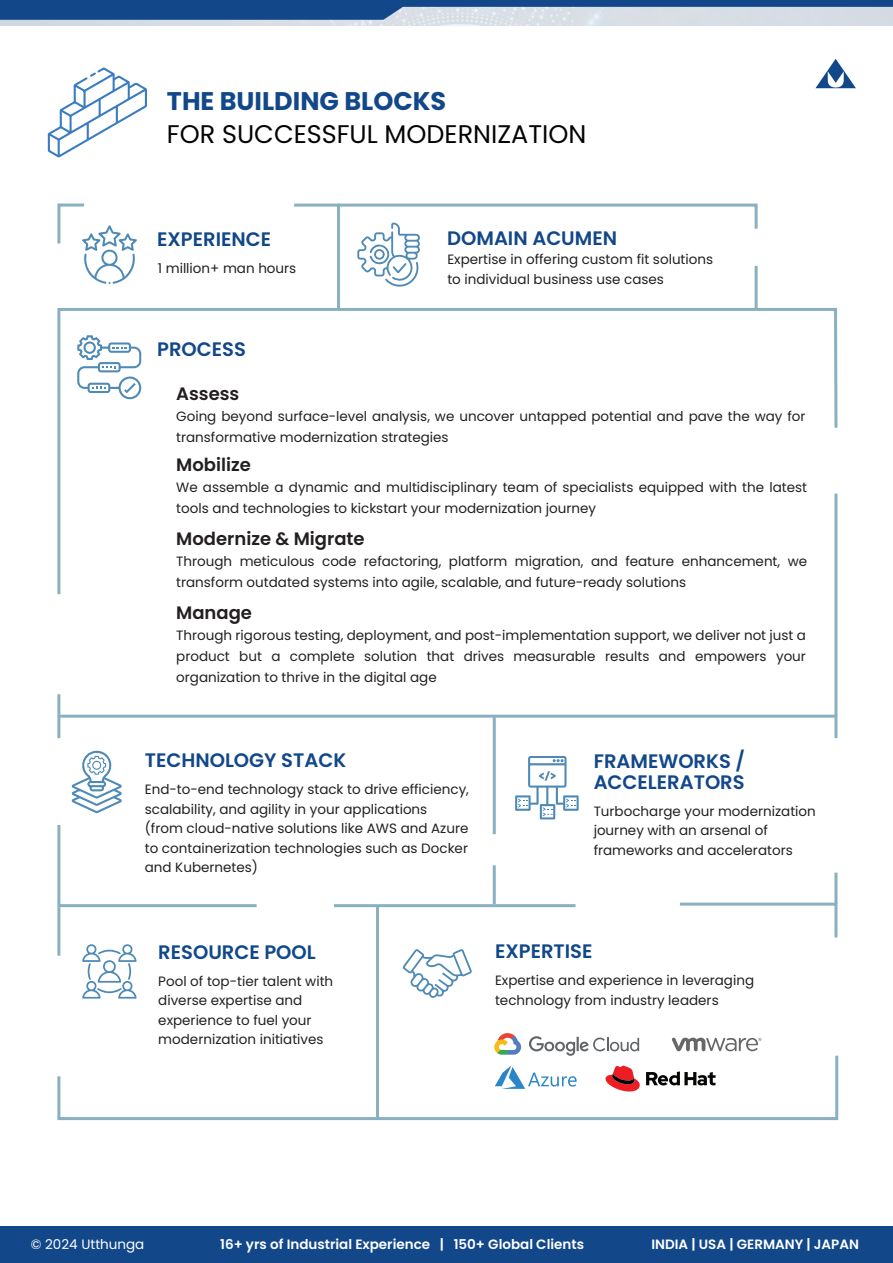
<style>
.page{position:relative;width:893px;height:1263px;background:#fff}
.page>*{position:absolute;margin:0;border:0;box-sizing:border-box;transform-origin:0 0}
.t1{font:25.5px "Poppins";color:#040503}
.t2{font:700 25.5px "Poppins";color:#12488a}
.t3{font:600 19.5px/21px "Poppins";color:#12488a}
.t4{font:600 18px "Poppins";color:#231f20}
.t5{font:13.5px/19.5px "Poppins";color:#231f20}
.t6{font:600 13.5px "Poppins";color:#fff}
.t7{font:13.5px "Poppins";color:#fff}
</style>
<div class="page">
<svg style="left:48px;top:67px;width:99px;height:91px"></svg>
<svg style="left:815px;top:59px;width:41px;height:29px"></svg>
<img style="left:0;top:20px;width:893px;height:6px">
<svg style="left:0;top:0;width:893px;height:20px;background:#5b7fac"></svg>
<div style="left:0;top:1226px;width:893px;height:37px;background:#12488a"></div>
<svg style="left:494px;top:1033px;width:27px;height:20px"></svg>
<svg style="left:529px;top:1036px;width:110px;height:17px"></svg>
<svg style="left:672px;top:1037px;width:89px;height:14px"></svg>
<svg style="left:403px;top:949px;width:69px;height:49px"></svg>
<svg style="left:515px;top:756px;width:64px;height:63px"></svg>
<svg style="left:82px;top:944px;width:55px;height:54px"></svg>
<svg style="left:72px;top:750px;width:50px;height:63px"></svg>
<svg style="left:57px;top:203px;width:80px;height:81px"></svg>
<hr style="left:337px;top:204px;width:3px;height:106px;background:#89b0c0">
<svg style="left:57px;top:306px;width:781px;height:291px"></svg>
<hr style="left:59px;top:715px;width:777px;height:3px;background:#89b0c0">
<hr style="left:493px;top:715px;width:3px;height:119px;background:#89b0c0">
<hr style="left:376px;top:906px;width:3px;height:212px;background:#89b0c0">
<svg style="left:57px;top:1053px;width:782px;height:68px"></svg>
<svg style="left:57px;top:825px;width:200px;height:84px"></svg>
<svg style="left:294px;top:203px;width:464px;height:84px"></svg>
<svg style="left:680px;top:901px;width:158px;height:37px"></svg>
<hr style="left:334px;top:904px;width:242px;height:3px;background:#89b0c0">
<hr style="left:493px;top:865px;width:3px;height:39px;background:#89b0c0">
<hr style="left:834px;top:873px;width:3px;height:31px;background:#89b0c0">
<hr style="left:57px;top:907px;width:3px;height:49px;background:#89b0c0">
<hr style="left:755px;top:266px;width:3px;height:43px;background:#89b0c0">
<hr style="left:57px;top:694px;width:3px;height:44px;background:#89b0c0">
<hr style="left:834px;top:494px;width:3px;height:244px;background:#89b0c0">
<h1 class="t2" style="left:167px;top:86px;width:281px">THE BUILDING BLOCKS</h1>
<h1 class="t1" style="left:167px;top:119px;width:421px">FOR SUCCESSFUL MODERNIZATION</h1>
<h2 class="t3" style="left:157px;top:229px;width:115px">EXPERIENCE</h2>
<p class="t5" style="left:158px;top:258px;width:140px">1 million+ man hours</p>
<h2 class="t3" style="left:157px;top:339px;width:90px">PROCESS</h2>
<h2 class="t3" style="left:447px;top:228px;width:171px">DOMAIN ACUMEN</h2>
<p class="t5" style="left:447px;top:250px;width:267px">Expertise in offering custom fit solutions to individual business use cases</p>
<h3 class="t4" style="left:176px;top:383px;width:65px">Assess</h3>
<p class="t5" style="left:176px;top:406px;width:631px;line-height:21px">Going beyond surface-level analysis, we uncover untapped potential and pave the way for transformative modernization strategies</p>
<h3 class="t4" style="left:176px;top:454px;width:76px">Mobilize</h3>
<p class="t5" style="left:176px;top:477px;width:632px;line-height:21px">We assemble a dynamic and multidisciplinary team of specialists equipped with the latest tools and technologies to kickstart your modernization journey</p>
<h3 class="t4" style="left:176px;top:528px;width:190px">Modernize &amp; Migrate</h3>
<p class="t5" style="left:176px;top:551px;width:632px;line-height:21px">Through meticulous code refactoring, platform migration, and feature enhancement, we transform outdated systems into agile, scalable, and future-ready solutions</p>
<h3 class="t4" style="left:176px;top:602px;width:77px">Manage</h3>
<p class="t5" style="left:176px;top:625px;width:631px;line-height:21px;text-align:justify">Through rigorous testing, deployment, and post-implementation support, we deliver not just a product but a complete solution that drives measurable results and empowers your organization to thrive in the digital age</p>
<h2 class="t3" style="left:145px;top:750px;width:203px">TECHNOLOGY STACK</h2>
<p class="t5" style="left:145px;top:780px;width:326px">End-to-end technology stack to drive efficiency, scalability, and agility in your applications<br>(from cloud-native solutions like AWS and Azure to containerization technologies such as Docker and Kubernetes)</p>
<h2 class="t3" style="left:594px;top:750px;width:153px">FRAMEWORKS /<br>ACCELERATORS</h2>
<p class="t5" style="left:594px;top:801px;width:224px">Turbocharge your modernization journey with an arsenal of frameworks and accelerators</p>
<h2 class="t3" style="left:158px;top:941px;width:159px">RESOURCE POOL</h2>
<p class="t5" style="left:158px;top:971px;width:176px">Pool of top-tier talent with diverse expertise and experience to fuel your modernization initiatives</p>
<h2 class="t3" style="left:495px;top:941px;width:99px">EXPERTISE</h2>
<p class="t5" style="left:495px;top:971px;width:261px">Expertise and experience in leveraging technology from industry leaders</p>
<p class="t7" style="left:31px;top:1237px;width:115px">© 2024 Utthunga</p>
<p class="t6" style="left:220px;top:1237px;width:365px">16+ yrs of Industrial Experience | 150+ Global Clients</p>
<p class="t6" style="left:651px;top:1237px;width:209px">INDIA | USA | GERMANY | JAPAN</p>
</div>
